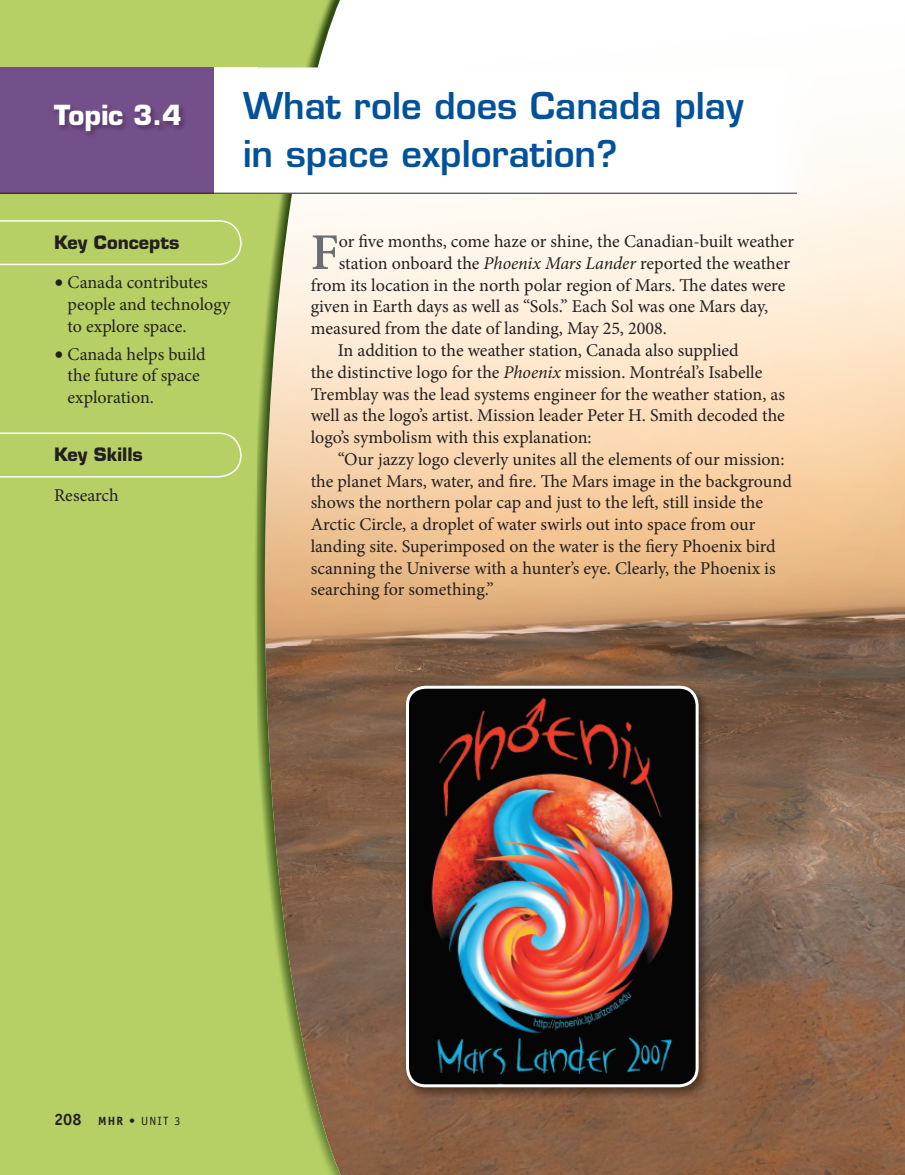
<style>
.page{position:relative;width:905px;height:1175px;background:#fff}
.page>*{position:absolute;margin:0;border:0;box-sizing:border-box;transform-origin:0 0}
.t1{font:600 51.45px "Minion Pro";color:#6c6d70}
.t2{font:600 36px/48px "Eurostile";color:#01519b}
.t3{font:700 27px "Eurostile";color:#fff}
.t4{font:18px/21.8px "Minion Pro";color:#231f20}
.t5{font:700 18px "Eurostile";color:#231f20}
.t6{font:12px "Officina Sans";color:#231f20}
.s1{font-size:24.75px}
.s2{font-style:italic}
.s3{font-weight:700;font-size:16.5px}
.s4{font-weight:700}
</style>
<div class="page">
<img style="left:806px;top:148px;width:98px;height:1026px">
<img style="left:352px;top:193px;width:454px;height:527px">
<img style="left:352px;top:720px;width:49px;height:374px">
<img style="left:707px;top:720px;width:99px;height:454px">
<img style="left:352px;top:1094px;width:355px;height:80px">
<div style="left:0;top:0;width:257px;height:68px;background:#b7d065"></div>
<div style="left:0;top:194px;width:20px;height:980px;background:#b7d065"></div>
<div style="left:20px;top:194px;width:237px;height:980px;background:#b7d065"></div>
<img style="left:257px;top:0;width:95px;height:1174px">
<img style="left:317px;top:68px;width:521px;height:125px">
<img style="left:213px;top:68px;width:104px;height:125px">
<div style="left:0;top:68px;width:213px;height:125px;background:#74508b"></div>
<hr style="left:0;top:193px;width:796px;height:1px;background:#231f20">
<div style="left:0;top:219px;width:242px;height:259px;background:#b7d065"></div>
<img style="left:401px;top:681px;width:310px;height:418px">
<img style="left:409px;top:688px;width:286px;height:397px;border-radius:18px">
<div style="left:406px;top:685px;width:292px;height:402px;border:3px solid #fff;border-radius:18px"></div>
<p class="t3" style="left:54px;top:105px;width:129px">Topic 3.4</p>
<p class="t2" style="left:243px;top:86px;width:502px">What role does Canada play in space exploration?</p>
<p class="t5" style="left:54px;top:235px;width:127px">Key Concepts</p>
<p class="t4" style="left:68px;top:273px;width:164px;text-indent:-14px"><span class="s1">•</span> Canada contributes people and technology to explore space.</p>
<p class="t4" style="left:68px;top:344px;width:140px;text-indent:-14px"><span class="s1">•</span> Canada helps build the future of space exploration.</p>
<p class="t5" style="left:54px;top:447px;width:90px">Key Skills</p>
<p class="t4" style="left:54px;top:485px;width:66px">Research</p>
<p class="t1" style="left:310px;top:232px;width:30px">F</p>
<p class="t4" style="left:339px;top:232px;width:457px">or five months, come haze or shine, the Canadian-built weather</p>
<p class="t4" style="left:339px;top:254px;width:453px">station onboard the <span class="s2">Phoenix Mars Lander</span> reported the weather</p>
<p class="t4" style="left:310px;top:275px;width:476px">from its location in the north polar region of Mars. The dates were</p>
<p class="t4" style="left:310px;top:297px;width:459px">given in Earth days as well as “Sols.” Each Sol was one Mars day,</p>
<p class="t4" style="left:310px;top:319px;width:358px">measured from the date of landing, May 25, 2008.</p>
<p class="t4" style="left:337px;top:341px;width:402px">In addition to the weather station, Canada also supplied</p>
<p class="t4" style="left:310px;top:362px;width:453px">the distinctive logo for the <span class="s2">Phoenix</span> mission. Montréal’s Isabelle</p>
<p class="t4" style="left:310px;top:384px;width:476px">Tremblay was the lead systems engineer for the weather station, as</p>
<p class="t4" style="left:310px;top:406px;width:475px">well as the logo’s artist. Mission leader Peter H. Smith decoded the</p>
<p class="t4" style="left:310px;top:428px;width:282px">logo’s symbolism with this explanation:</p>
<p class="t4" style="left:337px;top:449px;width:448px">“Our jazzy logo cleverly unites all the elements of our mission:</p>
<p class="t4" style="left:310px;top:471px;width:482px">the planet Mars, water, and fire. The Mars image in the background</p>
<p class="t4" style="left:310px;top:493px;width:454px">shows the northern polar cap and just to the left, still inside the</p>
<p class="t4" style="left:310px;top:515px;width:446px">Arctic Circle, a droplet of water swirls out into space from our</p>
<p class="t4" style="left:310px;top:536px;width:466px">landing site. Superimposed on the water is the fiery Phoenix bird</p>
<p class="t4" style="left:310px;top:558px;width:466px">scanning the Universe with a hunter’s eye. Clearly, the Phoenix is</p>
<p class="t4" style="left:310px;top:580px;width:184px">searching for something.”</p>
<p class="t6" style="left:54px;top:1116px;width:128px"><span class="s3">208</span> <span class="s4">MHR •</span> UNIT 3</p>
</div>
